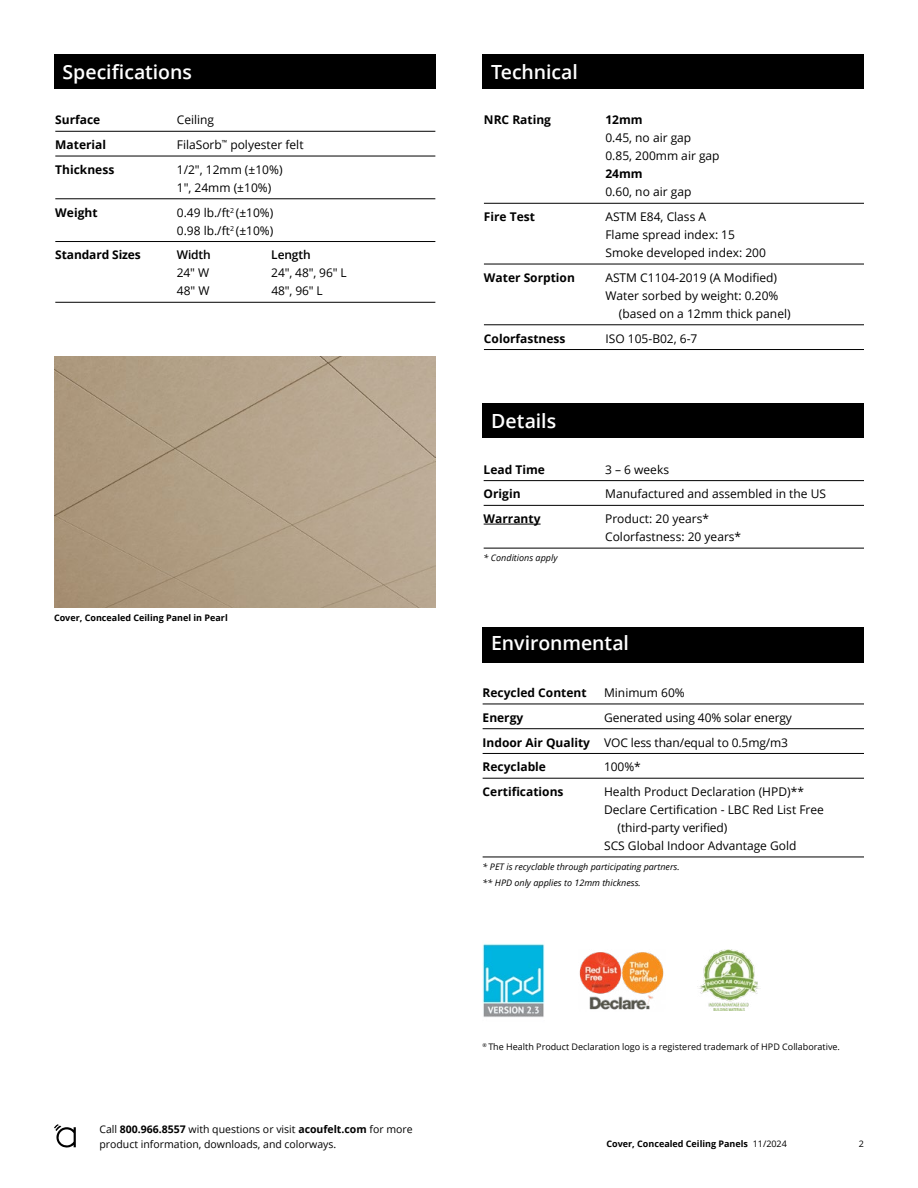
<style>
.page{position:relative;width:918px;height:1188px;background:#fff}
.page>*{position:absolute;margin:0;border:0;box-sizing:border-box;transform-origin:0 0}
.t1{font:600 19.5px "Open Sans";letter-spacing:-.005em;color:#fff}
.t2{font:12px/18px "Open Sans";color:#000}
.t3{font:700 12px "Open Sans";color:#000}
.t4{font:600 12px "Open Sans";letter-spacing:-.01em;color:#000}
.t5{font:10.5px/15px "Open Sans";color:#000}
.t6{font:italic 9px/15.8px "Open Sans";color:#000}
.t7{font:9px "Open Sans";color:#000}
.t8{font:700 9px "Open Sans";color:#000}
.s1{font-weight:700}
.s2{font-weight:400}
</style>
<div class="page">
<svg style="left:54px;top:1124px;width:22px;height:24px"></svg>
<img style="left:54px;top:356px;width:381px;height:252px">
<div style="left:54px;top:54px;width:381px;height:34px;background:#000"></div>
<hr style="left:55px;top:131px;width:380px;height:1px;background:#000">
<hr style="left:55px;top:156px;width:380px;height:1px;background:#000">
<hr style="left:55px;top:199px;width:380px;height:1px;background:#000">
<hr style="left:55px;top:241px;width:380px;height:1px;background:#000">
<hr style="left:55px;top:302px;width:380px;height:1px;background:#000">
<div style="left:483px;top:54px;width:381px;height:34px;background:#000"></div>
<hr style="left:484px;top:203px;width:380px;height:1px;background:#000">
<hr style="left:484px;top:264px;width:380px;height:1px;background:#000">
<hr style="left:484px;top:325px;width:380px;height:1px;background:#000">
<hr style="left:484px;top:349px;width:380px;height:1px;background:#000">
<div style="left:483px;top:403px;width:381px;height:35px;background:#000"></div>
<hr style="left:484px;top:480px;width:380px;height:1px;background:#000">
<hr style="left:484px;top:505px;width:380px;height:1px;background:#000">
<hr style="left:484px;top:524px;width:57px;height:1px;background:#000">
<hr style="left:484px;top:548px;width:380px;height:1px;background:#000">
<div style="left:483px;top:627px;width:381px;height:35px;background:#000"></div>
<hr style="left:483px;top:704px;width:381px;height:1px;background:#000">
<hr style="left:483px;top:728px;width:381px;height:1px;background:#000">
<hr style="left:483px;top:753px;width:381px;height:1px;background:#000">
<hr style="left:483px;top:778px;width:381px;height:1px;background:#000">
<hr style="left:483px;top:857px;width:381px;height:1px;background:#000">
<img style="left:579px;top:952px;width:85px;height:58px">
<img style="left:699px;top:950px;width:60px;height:61px">
<img style="left:483px;top:943px;width:61px;height:74px">
<h1 class="t1" style="left:63px;top:58px;width:131px">Specifications</h1>
<p class="t3" style="left:55px;top:112px;width:47px">Surface</p>
<p class="t2" style="left:177px;top:111px;width:39px">Ceiling</p>
<p class="t3" style="left:55px;top:136px;width:52px">Material</p>
<p class="t2" style="left:177px;top:135px;width:128px">FilaSorb<sup>™</sup> polyester felt</p>
<p class="t3" style="left:55px;top:161px;width:61px">Thickness</p>
<p class="t2" style="left:177px;top:160px;width:107px">1/2", 12mm (±10%)<br>1", 24mm (±10%)</p>
<p class="t3" style="left:55px;top:204px;width:44px">Weight</p>
<p class="t2" style="left:177px;top:203px;width:98px">0.49 lb./ft<sup>2</sup> (±10%)<br>0.98 lb./ft<sup>2</sup> (±10%)</p>
<p class="t3" style="left:55px;top:247px;width:87px">Standard Sizes</p>
<p class="t4" style="left:177px;top:247px;width:36px">Width</p>
<p class="t4" style="left:271px;top:247px;width:41px">Length</p>
<p class="t2" style="left:177px;top:264px;width:34px">24" W</p>
<p class="t2" style="left:271px;top:264px;width:77px">24", 48", 96" L</p>
<p class="t2" style="left:177px;top:282px;width:34px">48" W</p>
<p class="t2" style="left:271px;top:282px;width:53px">48", 96" L</p>
<p class="t8" style="left:54px;top:612px;width:175px">Cover, Concealed Ceiling Panel in Pearl</p>
<p class="t5" style="left:99px;top:1121px;width:315px">Call <span class="s1">800.966.8557</span> with questions or visit <span class="s1">acoufelt.com</span> for more product information, downloads, and colorways.</p>
<h1 class="t1" style="left:491px;top:58px;width:88px">Technical</h1>
<p class="t3" style="left:484px;top:112px;width:69px">NRC Rating</p>
<p class="t3" style="left:605px;top:112px;width:39px">12mm</p>
<p class="t2" style="left:605px;top:129px;width:116px">0.45, no air gap<br>0.85, 200mm air gap</p>
<p class="t3" style="left:605px;top:166px;width:39px">24mm</p>
<p class="t2" style="left:605px;top:183px;width:87px">0.60, no air gap</p>
<p class="t3" style="left:484px;top:208px;width:53px">Fire Test</p>
<p class="t2" style="left:605px;top:207px;width:162px">ASTM E84, Class A<br>Flame spread index: 15<br>Smoke developed index: 200</p>
<p class="t3" style="left:484px;top:269px;width:92px">Water Sorption</p>
<p class="t2" style="left:605px;top:268px;width:173px">ASTM C1104-2019 (A Modified)</p>
<p class="t2" style="left:605px;top:286px;width:174px">Water sorbed by weight: 0.20%</p>
<p class="t2" style="left:619px;top:304px;width:173px">(based on a 12mm thick panel)</p>
<p class="t3" style="left:484px;top:330px;width:83px">Colorfastness</p>
<p class="t2" style="left:605px;top:329px;width:94px">ISO 105-B02, 6-7</p>
<h1 class="t1" style="left:491px;top:408px;width:66px">Details</h1>
<p class="t3" style="left:484px;top:461px;width:63px">Lead Time</p>
<p class="t2" style="left:605px;top:460px;width:65px">3 – 6 weeks</p>
<p class="t3" style="left:484px;top:486px;width:38px">Origin</p>
<p class="t2" style="left:605px;top:485px;width:222px">Manufactured and assembled in the US</p>
<p class="t3" style="left:484px;top:510px;width:58px">Warranty</p>
<p class="t2" style="left:605px;top:510px;width:138px">Product: 20 years*<br>Colorfastness: 20 years*</p>
<p class="t6" style="left:484px;top:550px;width:75px">* Conditions apply</p>
<h1 class="t1" style="left:491px;top:630px;width:139px">Environmental</h1>
<p class="t3" style="left:483px;top:684px;width:105px">Recycled Content</p>
<p class="t2" style="left:604px;top:683px;width:82px">Minimum 60%</p>
<p class="t3" style="left:483px;top:709px;width:42px">Energy</p>
<p class="t2" style="left:483px;top:705px;width:311px;line-height:24.8px;text-indent:122px">Generated using 40% solar energy<br><span class="s1">Indoor Air Quality</span> VOC less than/equal to 0.5mg/m3<br><span class="s1">Recyclable</span></p>
<p class="t2" style="left:604px;top:758px;width:38px">100%*</p>
<p class="t3" style="left:483px;top:783px;width:82px">Certifications</p>
<p class="t2" style="left:604px;top:782px;width:201px">Health Product Declaration (HPD)**</p>
<p class="t2" style="left:604px;top:800px;width:221px">Declare Certification - LBC Red List Free</p>
<p class="t2" style="left:618px;top:818px;width:111px">(third-party verified)</p>
<p class="t2" style="left:604px;top:836px;width:194px">SCS Global Indoor Advantage Gold</p>
<p class="t6" style="left:483px;top:859px;width:199px">* PET is recyclable through participating partners. ** HPD only applies to 12mm thickness.</p>
<p class="t7" style="left:483px;top:1040px;width:359px"><sup>®</sup> The Health Product Declaration logo is a registered trademark of HPD Collaborative.</p>
<p class="t8" style="left:606px;top:1138px;width:182px">Cover, Concealed Ceiling Panels <span class="s2">11/2024</span></p>
<p class="t7" style="left:859px;top:1138px;width:7px">2</p>
</div>
